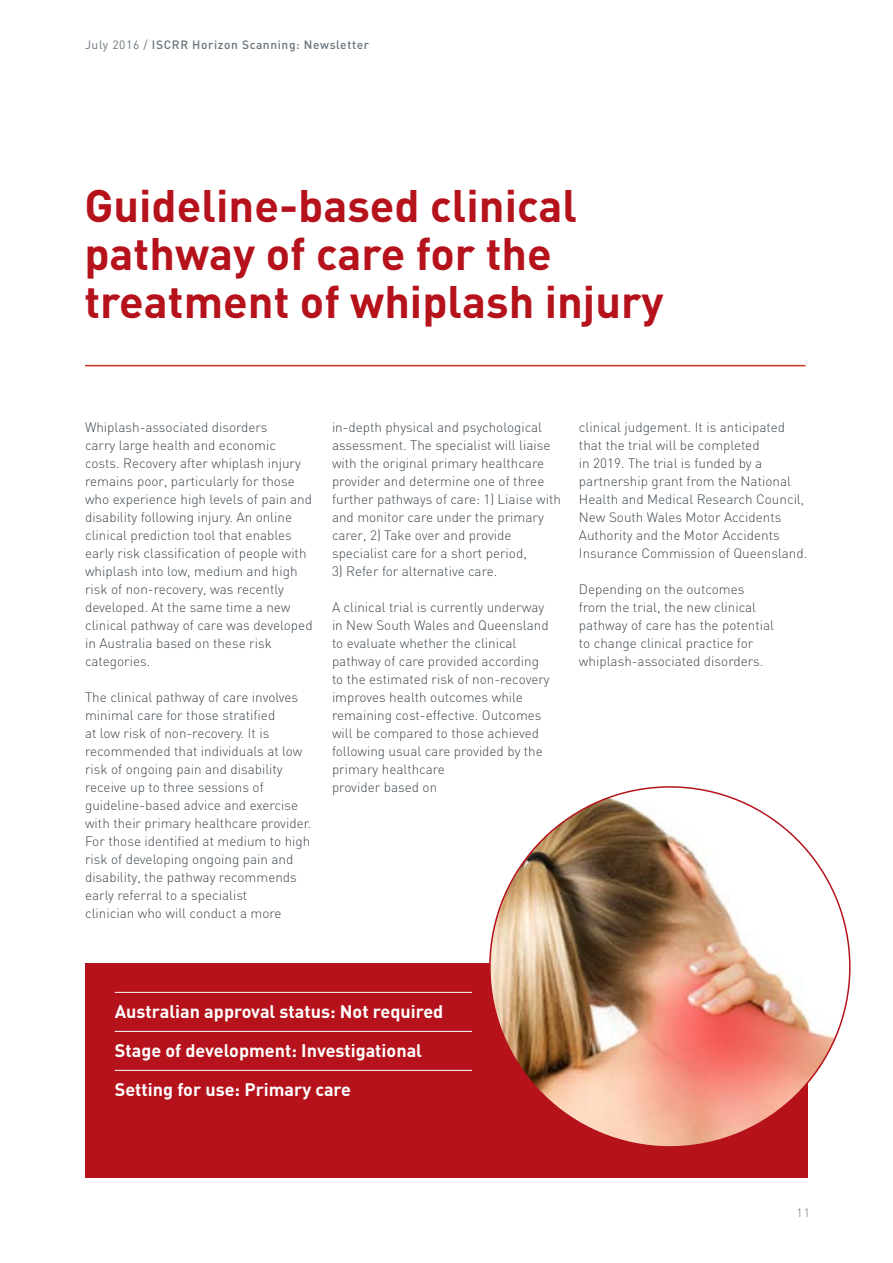
<style>
.page{position:relative;width:893px;height:1263px;background:#fff}
.page>*{position:absolute;margin:0;border:0;box-sizing:border-box;transform-origin:0 0}
.t1{font:700 45px/48px "DIN";color:#b5121b}
.t2{font:700 18px "DINOT";color:#fff}
.body_copy_ok{font:300 13.5px/18px "DIN";color:#3e474e}
.t3{font:500 12px "DIN";letter-spacing:.05em;color:#6a747b}
.t4{font:300 12px "DIN";color:#6a747b}
.s1{font-weight:400}
</style>
<div class="page">
<div style="left:85px;top:963px;width:723px;height:215px;background:#b5121b"></div>
<img style="left:490px;top:787px;width:360px;height:360px;border-radius:180px">
<hr style="left:115px;top:992px;width:357px;height:1px;background:#fff">
<hr style="left:115px;top:1031px;width:357px;height:1px;background:#fff">
<hr style="left:115px;top:1070px;width:357px;height:1px;background:#fff">
<hr style="left:85px;top:365px;width:720px;height:1px;background:#c2381d">
<p class="t3" style="left:85px;top:37px;width:285px"><span class="s1">July 2016 /</span> ISCRR Horizon Scanning: Newsletter</p>
<p class="t1" style="left:84px;top:180px;width:581px">Guideline-based clinical pathway of care for the treatment of whiplash injury</p>
<p class="body_copy_ok" style="left:85px;top:418px;width:229px">Whiplash-associated disorders<br>carry large health and economic costs. Recovery after whiplash injury remains poor, particularly for those who experience high levels of pain and disability following injury. An online clinical prediction tool that enables early risk classification of people with whiplash into low, medium and high risk of non-recovery, was recently developed. At the same time a new clinical pathway of care was developed in Australia based on these risk categories.</p>
<p class="body_copy_ok" style="left:85px;top:688px;width:228px">The clinical pathway of care involves minimal care for those stratified<br>at low risk of non-recovery. It is recommended that individuals at low risk of ongoing pain and disability receive up to three sessions of guideline-based advice and exercise with their primary healthcare provider.<br>For those identified at medium to high risk of developing ongoing pain and disability, the pathway recommends early referral to a specialist<br>clinician who will conduct a more</p>
<p class="body_copy_ok" style="left:332px;top:418px;width:230px">in-depth physical and psychological assessment. The specialist will liaise with the original primary healthcare provider and determine one of three further pathways of care: 1) Liaise with and monitor care under the primary carer, 2) Take over and provide specialist care for a short period,</p>
<p class="body_copy_ok" style="left:332px;top:562px;width:167px">3) Refer for alternative care.</p>
<p class="body_copy_ok" style="left:332px;top:598px;width:219px">A clinical trial is currently underway in New South Wales and Queensland to evaluate whether the clinical pathway of care provided according to the estimated risk of non-recovery improves health outcomes while remaining cost-effective. Outcomes will be compared to those achieved following usual care provided by the primary healthcare<br>provider based on</p>
<p class="body_copy_ok" style="left:579px;top:418px;width:230px">clinical judgement. It is anticipated that the trial will be completed<br>in 2019. The trial is funded by a partnership grant from the National Health and Medical Research Council, New South Wales Motor Accidents Authority and the Motor Accidents Insurance Commission of Queensland.</p>
<p class="body_copy_ok" style="left:579px;top:580px;width:197px">Depending on the outcomes from the trial, the new clinical pathway of care has the potential to change clinical practice for whiplash-associated disorders.</p>
<p class="t2" style="left:115px;top:999px;width:330px">Australian approval status: Not required</p>
<p class="t2" style="left:115px;top:1038px;width:309px">Stage of development: Investigational</p>
<p class="t2" style="left:115px;top:1077px;width:238px">Setting for use: Primary care</p>
<p class="t4" style="left:796px;top:1206px;width:15px">11</p>
</div>
